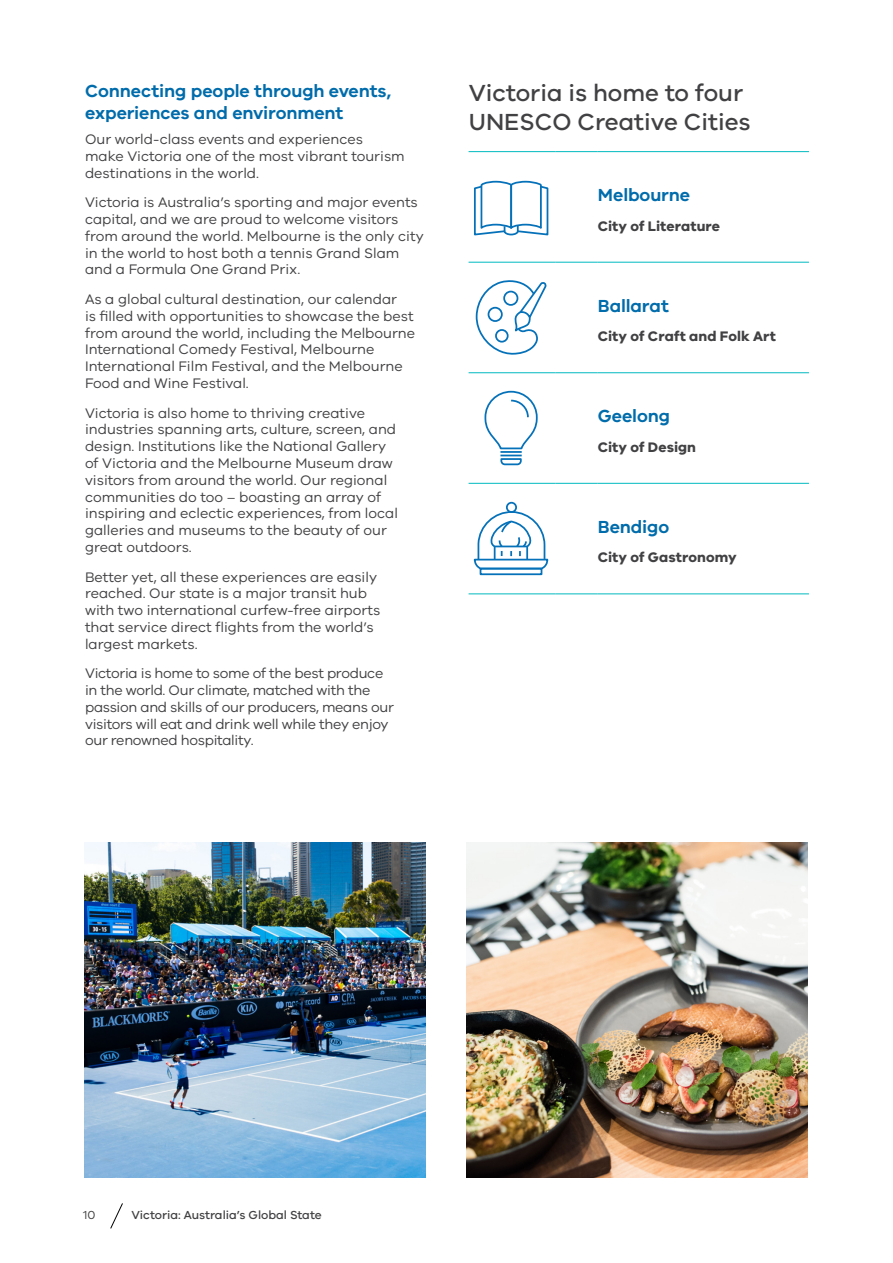
<style>
.page{position:relative;width:893px;height:1263px;background:#fff}
.page>*{position:absolute;margin:0;border:0;box-sizing:border-box;transform-origin:0 0}
.t1{font:500 24px/28.8px "VIC";color:#414042}
.t2{font:600 18px/21.6px "VIC";letter-spacing:-.005em;color:#006cab}
.t3{font:14.25px/16.8px "VIC";color:#414042}
.t4{font:14.25px/16.8px "VIC";letter-spacing:-.02em;color:#414042}
.t5{font:700 14.25px "VIC";letter-spacing:.005em;color:#414042}
.t6{font:500 12px "VIC";color:#414042}
.t7{font:12px "VIC";color:#414042}
</style>
<div class="page">
<svg style="left:110px;top:1203px;width:13px;height:26px"></svg>
<img style="left:85px;top:842px;width:341px;height:336px">
<img style="left:467px;top:842px;width:341px;height:336px">
<hr style="left:469px;top:151px;width:86px;height:1px;background:#00bac0">
<hr style="left:555px;top:151px;width:43px;height:1px;background:#00bac0">
<hr style="left:598px;top:151px;width:211px;height:1px;background:#00bac0">
<hr style="left:469px;top:262px;width:86px;height:1px;background:#00bac0">
<hr style="left:555px;top:262px;width:43px;height:1px;background:#00bac0">
<hr style="left:598px;top:262px;width:211px;height:1px;background:#00bac0">
<hr style="left:469px;top:372px;width:86px;height:1px;background:#00bac0">
<hr style="left:555px;top:372px;width:43px;height:1px;background:#00bac0">
<hr style="left:598px;top:372px;width:211px;height:1px;background:#00bac0">
<hr style="left:469px;top:483px;width:86px;height:1px;background:#00bac0">
<hr style="left:555px;top:483px;width:43px;height:1px;background:#00bac0">
<hr style="left:598px;top:483px;width:211px;height:1px;background:#00bac0">
<hr style="left:469px;top:593px;width:86px;height:1px;background:#00bac0">
<hr style="left:555px;top:593px;width:43px;height:1px;background:#00bac0">
<hr style="left:598px;top:593px;width:211px;height:1px;background:#00bac0">
<svg style="left:474px;top:180px;width:75px;height:56px"></svg>
<svg style="left:476px;top:280px;width:70px;height:75px"></svg>
<div style="left:503px;top:291px;width:15px;height:15px;border:2px solid #0571b9;border-radius:50%"></div>
<div style="left:488px;top:307px;width:15px;height:15px;border:2px solid #0571b9;border-radius:50%"></div>
<div style="left:495px;top:329px;width:14px;height:14px;border:2px solid #0571b9;border-radius:50%"></div>
<svg style="left:484px;top:390px;width:54px;height:76px"></svg>
<div style="left:480px;top:568px;width:62px;height:7px;border:2px solid #0571b9"></div>
<div style="left:506px;top:502px;width:11px;height:11px;border:2px solid #0571b9;border-radius:50%"></div>
<svg style="left:473px;top:511px;width:76px;height:60px"></svg>
<p class="t2" style="left:85px;top:80px;width:308px">Connecting people through events, experiences and environment</p>
<p class="t3" style="left:85px;top:130px;width:321px">Our world-class events and experiences make Victoria one of the most vibrant tourism destinations in the world.</p>
<p class="t3" style="left:85px;top:194px;width:340px">Victoria is Australia’s sporting and major events capital, and we are proud to welcome visitors from around the world. Melbourne is the only city in the world to host both a tennis Grand Slam and a Formula One Grand Prix.</p>
<p class="t3" style="left:85px;top:290px;width:332px">As a global cultural destination, our calendar<br>is filled with opportunities to showcase the best from around the world, including the Melbourne International Comedy Festival, Melbourne International Film Festival, and the Melbourne Food and Wine Festival.</p>
<p class="t3" style="left:85px;top:404px;width:314px">Victoria is also home to thriving creative industries spanning arts, culture, screen, and design. Institutions like the National Gallery of Victoria and the Melbourne Museum draw visitors from around the world. Our regional communities do too – boasting an array of inspiring and eclectic experiences, from local galleries and museums to the beauty of our great outdoors.</p>
<p class="t3" style="left:85px;top:568px;width:297px">Better yet, all these experiences are easily reached. Our state is a major transit hub with two international curfew-free airports that service direct flights from the world’s largest markets.</p>
<p class="t4" style="left:85px;top:665px;width:310px">Victoria is home to some of the best produce in the world. Our climate, matched with the passion and skills of our producers, means our visitors will eat and drink well while they enjoy our renowned hospitality.</p>
<h1 class="t1" style="left:469px;top:78px;width:283px">Victoria is home to four<br>UNESCO Creative Cities</h1>
<p class="t2" style="left:598px;top:184px;width:94px">Melbourne</p>
<p class="t5" style="left:598px;top:217px;width:124px">City of Literature</p>
<p class="t2" style="left:598px;top:294px;width:73px">Ballarat</p>
<p class="t5" style="left:598px;top:328px;width:180px">City of Craft and Folk Art</p>
<p class="t2" style="left:598px;top:405px;width:74px">Geelong</p>
<p class="t5" style="left:598px;top:438px;width:100px">City of Design</p>
<p class="t2" style="left:598px;top:515px;width:73px">Bendigo</p>
<p class="t5" style="left:598px;top:549px;width:140px">City of Gastronomy</p>
<p class="t7" style="left:83px;top:1208px;width:14px">10</p>
<p class="t6" style="left:131px;top:1208px;width:192px">Victoria: Australia’s Global State</p>
</div>
